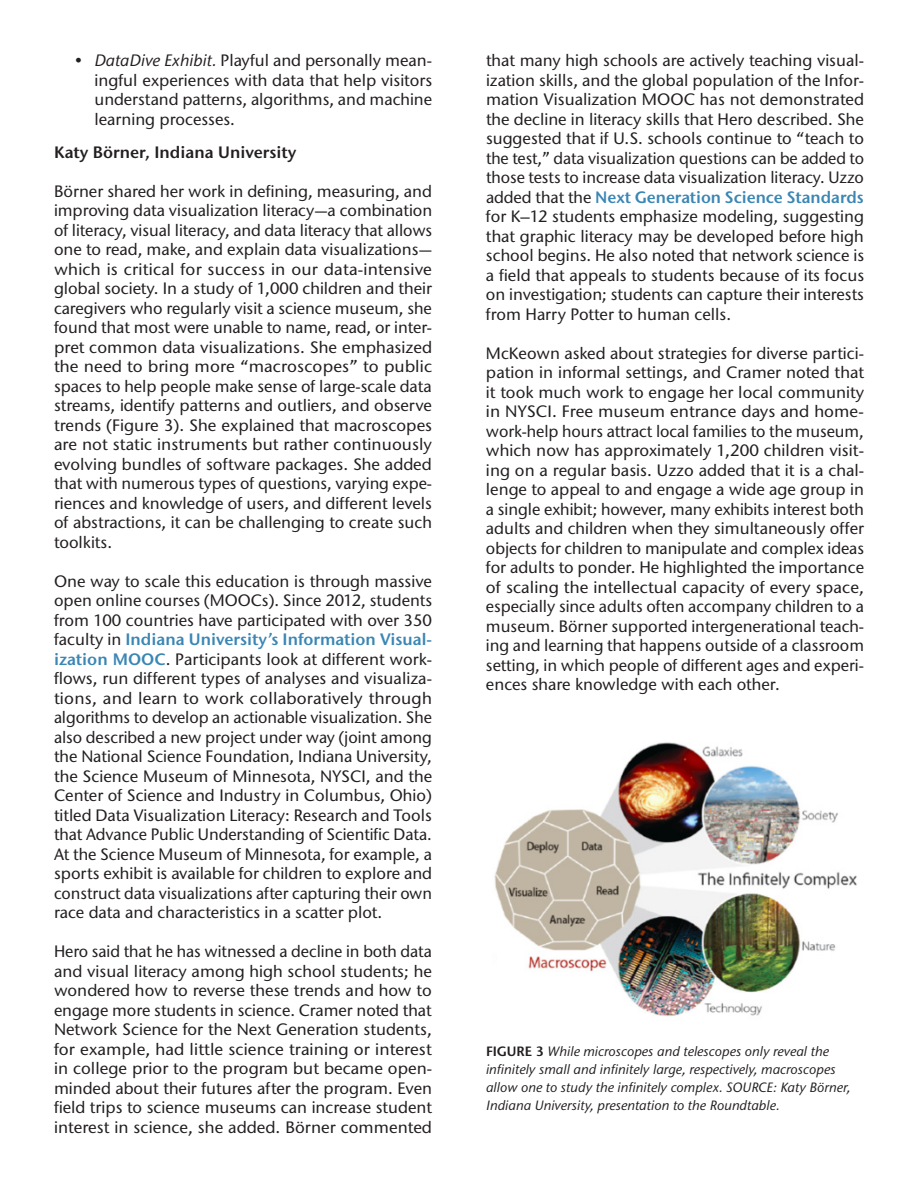
<style>
.page{position:relative;width:918px;height:1188px;background:#fff}
.page>*{position:absolute;margin:0;border:0;box-sizing:border-box;transform-origin:0 0}
.Body_Text{font:500 16.5px/19.5px "Stone Sans ITC Std";color:#231f20;text-align:justify}
.Body_Text-2{font:600 16.5px "Stone Sans ITC Pro";color:#231f20}
.Body_Text-3{font:italic 500 13.5px/18px "Stone Sans ITC Std";color:#231f20}
.s1{font-style:italic}
.s2{font-family:"Stone Sans ITC Pro";font-weight:600;color:#3a86b4}
.s3{font-family:"Stone Sans ITC Pro";font-weight:600;font-style:normal}
</style>
<div class="page">
<img style="left:494px;top:742px;width:363px;height:274px">
<p class="Body_Text" style="left:94px;top:51px;width:339px;text-indent:-20px"><span class="s1">• DataDive Exhibit.</span> Playful and personally mean&shy;ingful experiences with data that help visitors understand patterns, algorithms, and machine learning processes.</p>
<p class="Body_Text-2" style="left:54px;top:142px;width:244px">Katy Börner, Indiana University</p>
<p class="Body_Text" style="left:54px;top:181px;width:380px">Börner shared her work in defining, measuring, and improving data visualization literacy—a combination of literacy, visual literacy, and data literacy that allows one to read, make, and explain data visualizations— which is critical for success in our data-intensive global society. In a study of 1,000 children and their caregivers who regularly visit a science museum, she found that most were unable to name, read, or inter&shy;pret common data visualizations. She emphasized the need to bring more “macroscopes” to public spaces to help people make sense of large-scale data streams, identify patterns and outliers, and observe trends (Figure 3). She explained that macroscopes are not static instruments but rather continuously evolving bundles of software packages. She added that with numerous types of questions, varying expe&shy;riences and knowledge of users, and different levels of abstractions, it can be challenging to create such toolkits.</p>
<p class="Body_Text" style="left:54px;top:571px;width:380px">One way to scale this education is through massive open online courses (MOOCs). Since 2012, students from 100 countries have participated with over 350 faculty in <span class="s2">Indiana University’s Information Visual&shy;ization MOOC</span>. Participants look at different work&shy;flows, run different types of analyses and visualiza&shy;tions, and learn to work collaboratively through algorithms to develop an actionable visualization. She also described a new project under way (joint among the National Science Foundation, Indiana University, the Science Museum of Minnesota, NYSCI, and the Center of Science and Industry in Columbus, Ohio) titled Data Visualization Literacy: Research and Tools that Advance Public Understanding of Scientific Data.<br>At the Science Museum of Minnesota, for example, a sports exhibit is available for children to explore and construct data visualizations after capturing their own race data and characteristics in a scatter plot.</p>
<p class="Body_Text" style="left:54px;top:942px;width:380px">Hero said that he has witnessed a decline in both data and visual literacy among high school students; he wondered how to reverse these trends and how to engage more students in science. Cramer noted that Network Science for the Next Generation students, for example, had little science training or interest in college prior to the program but became open&shy;minded about their futures after the program. Even field trips to science museums can increase student interest in science, she added. Börner commented</p>
<p class="Body_Text" style="left:486px;top:50px;width:380px">that many high schools are actively teaching visual&shy;ization skills, and the global population of the Infor&shy;mation Visualization MOOC has not demonstrated the decline in literacy skills that Hero described. She suggested that if U.S. schools continue to “teach to the test,” data visualization questions can be added to those tests to increase data visualization literacy. Uzzo added that the <span class="s2">Next Generation Science Standards </span>for K–12 students emphasize modeling, suggesting that graphic literacy may be developed before high school begins. He also noted that network science is a field that appeals to students because of its focus on investigation; students can capture their interests from Harry Potter to human cells.</p>
<p class="Body_Text" style="left:486px;top:343px;width:380px">McKeown asked about strategies for diverse partici&shy;pation in informal settings, and Cramer noted that it took much work to engage her local community in NYSCI. Free museum entrance days and home&shy;work-help hours attract local families to the museum, which now has approximately 1,200 children visit&shy;ing on a regular basis. Uzzo added that it is a chal&shy;lenge to appeal to and engage a wide age group in a single exhibit; however, many exhibits interest both adults and children when they simultaneously offer objects for children to manipulate and complex ideas for adults to ponder. He highlighted the importance of scaling the intellectual capacity of every space, especially since adults often accompany children to a museum. Börner supported intergenerational teach&shy;ing and learning that happens outside of a classroom setting, in which people of different ages and experi&shy;ences share knowledge with each other.</p>
<p class="Body_Text-3" style="left:486px;top:1043px;width:366px"><span class="s3">FIGURE 3</span> While microscopes and telescopes only reveal the infinitely small and infinitely large, respectively, macroscopes allow one to study the infinitely complex. SOURCE: Katy Börner, Indiana University, presentation to the Roundtable.</p>
</div>
